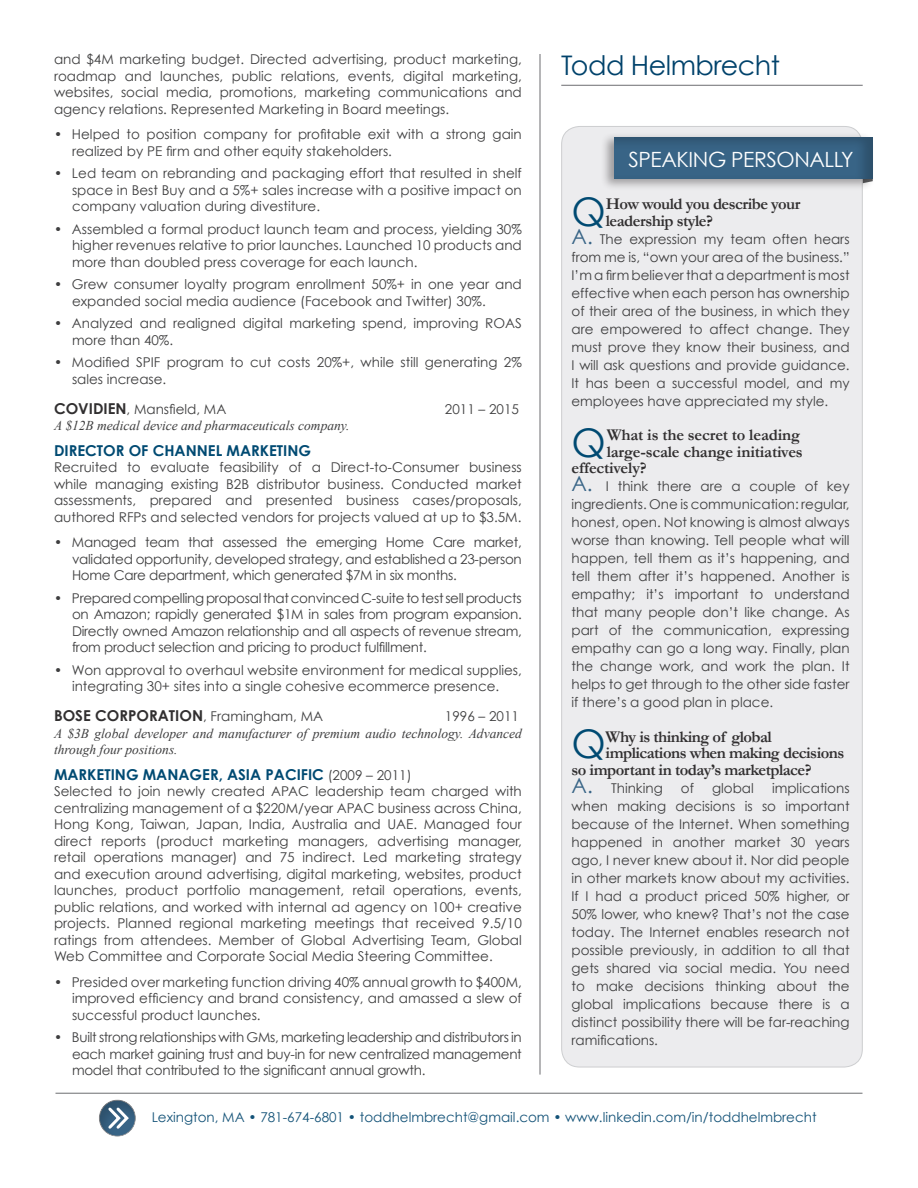
<style>
.page{position:relative;width:918px;height:1188px;background:#fff}
.page>*{position:absolute;margin:0;border:0;box-sizing:border-box;transform-origin:0 0}
.Question{font:39.45px "Century Gothic";color:#004a72}
.Main_Name{font:27px "Century Gothic";letter-spacing:-.02em;color:#00426b}
.Banner{font:21px "Century Gothic";letter-spacing:-.02em;color:#fff}
.Question-2{font:700 16.5px/16.5px "Garamond";letter-spacing:-.03em;color:#312f30}
.Question-3{font:700 16.5px "Garamond";letter-spacing:-.01em;color:#312f30}
.Body{font:700 15px "Century Gothic";color:#004a72}
.Body-2{font:700 15px "Century Gothic";color:#312f30}
.Body-3{font:13.5px/18px "Century Gothic";color:#3e3e3f;text-align:justify}
.Bullets{font:13.5px/16.5px "Century Gothic";color:#3e3e3f;text-align:justify}
.Body-4{font:italic 13.5px/16.5px "Times New Roman";color:#3e3e3f}
.Address{font:13.5px "Century Gothic";color:#145378}
.s1{font-weight:700;font-size:15px;color:#312f30}
.s2{font-weight:400;font-size:13.5px;color:#3e3e3f}
.s3{font-size:21px;color:#386486}
</style>
<div class="page">
<hr style="left:540px;top:54px;width:1px;height:1021px;background:#6c6d70">
<hr style="left:561px;top:85px;width:302px;height:1px;background:#6c6d70">
<hr style="left:56px;top:1093px;width:806px;height:1px;background:#6c6d70">
<div style="left:562px;top:126px;width:300px;height:941px;background:#ececee;border-radius:18px"></div>
<div style="left:600px;top:132px;width:275px;height:59px;background:#231f20;opacity:.39"></div>
<div style="left:601px;top:130px;width:273px;height:51px;background:#231f20;opacity:.23"></div>
<div style="left:99px;top:1098px;width:39px;height:39px;background:#231f20;opacity:.22"></div>
<svg style="left:106px;top:1105px;width:25px;height:26px"></svg>
<p class="Body-3" style="left:54px;top:51px;width:469px;line-height:16.5px">and $4M marketing budget. Directed advertising, product marketing, roadmap and launches, public relations, events, digital marketing, websites, social media, promotions, marketing communications and agency relations. Represented Marketing in Board meetings.</p>
<p class="Bullets" style="left:72px;top:126px;width:451px;text-indent:-18px">• Helped to position company for profitable exit with a strong gain realized by PE firm and other equity stakeholders.</p>
<p class="Bullets" style="left:72px;top:165px;width:451px;text-indent:-18px">• Led team on rebranding and packaging effort that resulted in shelf space in Best Buy and a 5%+ sales increase with a positive impact on company valuation during divestiture.</p>
<p class="Bullets" style="left:72px;top:220px;width:451px;text-indent:-18px">• Assembled a formal product launch team and process, yielding 30% higher revenues relative to prior launches. Launched 10 products and more than doubled press coverage for each launch.</p>
<p class="Bullets" style="left:72px;top:276px;width:451px;text-indent:-18px">• Grew consumer loyalty program enrollment 50%+ in one year and expanded social media audience (Facebook and Twitter) 30%.</p>
<p class="Bullets" style="left:72px;top:315px;width:451px;text-indent:-18px">• Analyzed and realigned digital marketing spend, improving ROAS more than 40%.</p>
<p class="Bullets" style="left:72px;top:354px;width:451px;text-indent:-18px">• Modified SPIF program to cut costs 20%+, while still generating 2% sales increase.</p>
<p class="Body-3" style="left:54px;top:400px;width:174px"><span class="s1">COVIDIEN</span>, Mansfield, MA</p>
<p class="Body-3" style="left:445px;top:400px;width:76px">2011 – 2015</p>
<p class="Body-4" style="left:54px;top:417px;width:297px">A $12B medical device and pharmaceuticals company.</p>
<p class="Body" style="left:54px;top:441px;width:259px">DIRECTOR OF CHANNEL MARKETING</p>
<p class="Body-3" style="left:54px;top:459px;width:469px;line-height:16.5px">Recruited to evaluate feasibility of a Direct-to-Consumer business while managing existing B2B distributor business. Conducted market assessments, prepared and presented business cases/proposals, authored RFPs and selected vendors for projects valued at up to $3.5M.</p>
<p class="Bullets" style="left:72px;top:534px;width:451px;text-indent:-18px">• Managed team that assessed the emerging Home Care market, validated opportunity, developed strategy, and established a 23-person Home Care department, which generated $7M in six months.</p>
<p class="Bullets" style="left:72px;top:589px;width:451px;text-indent:-18px">• Prepared compelling proposal that convinced C-suite to test sell products on Amazon; rapidly generated $1M in sales from program expansion.<br>Directly owned Amazon relationship and all aspects of revenue stream, from product selection and pricing to product fulfillment.</p>
<p class="Bullets" style="left:54px;top:661px;width:469px;text-align:center">• Won approval to overhaul website environment for medical supplies, integrating 30+ sites into a single cohesive ecommerce presence.</p>
<p class="Body-2" style="left:54px;top:706px;width:271px">BOSE CORPORATION<span class="s2">, Framingham, MA</span></p>
<p class="Body-3" style="left:445px;top:707px;width:76px">1996 – 2011</p>
<p class="Body-4" style="left:54px;top:725px;width:469px">A $3B global developer and manufacturer of premium audio technology. Advanced through four positions.</p>
<p class="Body" style="left:54px;top:765px;width:359px">MARKETING MANAGER, ASIA PACIFIC <span class="s2">(2009 – 2011)</span></p>
<p class="Body-3" style="left:54px;top:783px;width:469px;line-height:16.5px">Selected to join newly created APAC leadership team charged with centralizing management of a $220M/year APAC business across China, Hong Kong, Taiwan, Japan, India, Australia and UAE. Managed four direct reports (product marketing managers, advertising manager, retail operations manager) and 75 indirect. Led marketing strategy and execution around advertising, digital marketing, websites, product launches, product portfolio management, retail operations, events, public relations, and worked with internal ad agency on 100+ creative projects. Planned regional marketing meetings that received 9.5/10 ratings from attendees. Member of Global Advertising Team, Global Web Committee and Corporate Social Media Steering Committee.</p>
<p class="Bullets" style="left:72px;top:973px;width:451px;text-indent:-18px">• Presided over marketing function driving 40% annual growth to $400M, improved efficiency and brand consistency, and amassed a slew of successful product launches.</p>
<p class="Bullets" style="left:72px;top:1029px;width:451px;text-indent:-18px">• Built strong relationships with GMs, marketing leadership and distributors in each market gaining trust and buy-in for new centralized management model that contributed to the significant annual growth.</p>
<p class="Main_Name" style="left:561px;top:48px;width:220px">Todd Helmbrecht</p>
<p class="Banner" style="left:629px;top:146px;width:227px">SPEAKING PERSONALLY</p>
<p class="Question" style="left:572px;top:187px;width:36px">Q</p>
<p class="Question-2" style="left:606px;top:196px;width:196px">How would you describe your leadership style?</p>
<p class="Body-3" style="left:572px;top:230px;width:280px"><span class="s3">A.</span> The expression my team often hears from me is, “own your area of the business.” I’m a firm believer that a department is most effective when each person has ownership of their area of the business, in which they are empowered to affect change. They must prove they know their business, and I will ask questions and provide guidance.<br>It has been a successful model, and my employees have appreciated my style.</p>
<p class="Question" style="left:572px;top:418px;width:36px">Q</p>
<p class="Question-3" style="left:607px;top:424px;width:195px">What is the secret to leading</p>
<p class="Question-3" style="left:607px;top:440px;width:198px">large-scale change initiatives</p>
<p class="Question-3" style="left:572px;top:457px;width:77px">effectively?</p>
<p class="Body-3" style="left:572px;top:477px;width:280px"><span class="s3">A.</span> I think there are a couple of key ingredients. One is communication: regular, honest, open. Not knowing is almost always worse than knowing. Tell people what will happen, tell them as it’s happening, and tell them after it’s happened. Another is empathy; it’s important to understand that many people don’t like change. As part of the communication, expressing empathy can go a long way. Finally, plan the change work, and work the plan. It helps to get through to the other side faster if there’s a good plan in place.</p>
<p class="Question" style="left:572px;top:720px;width:36px">Q</p>
<p class="Question-2" style="left:606px;top:728px;width:168px">Why is thinking of global</p>
<p class="Question-2" style="left:606px;top:745px;width:240px">implications when making decisions</p>
<p class="Question-2" style="left:572px;top:761px;width:242px">so important in today’s marketplace?</p>
<p class="Body-3" style="left:572px;top:779px;width:93px"><span class="s3">A.</span> Thinking</p>
<p class="Body-3" style="left:681px;top:779px;width:15px">of</p>
<p class="Body-3" style="left:712px;top:779px;width:43px">global</p>
<p class="Body-3" style="left:572px;top:779px;width:280px;text-indent:201px">implications when making decisions is so important because of the Internet. When something happened in another market 30 years ago, I never knew about it. Nor did people in other markets know about my activities.<br>If I had a product priced 50% higher, or 50% lower, who knew? That’s not the case today. The Internet enables research not possible previously, in addition to all that gets shared via social media. You need to make decisions thinking about the global implications because there is a distinct possibility there will be far-reaching ramifications.</p>
<p class="Address" style="left:152px;top:1109px;width:666px">Lexington, MA • 781-674-6801 • toddhelmbrecht@gmail.com • www.linkedin.com/in/toddhelmbrecht</p>
</div>
